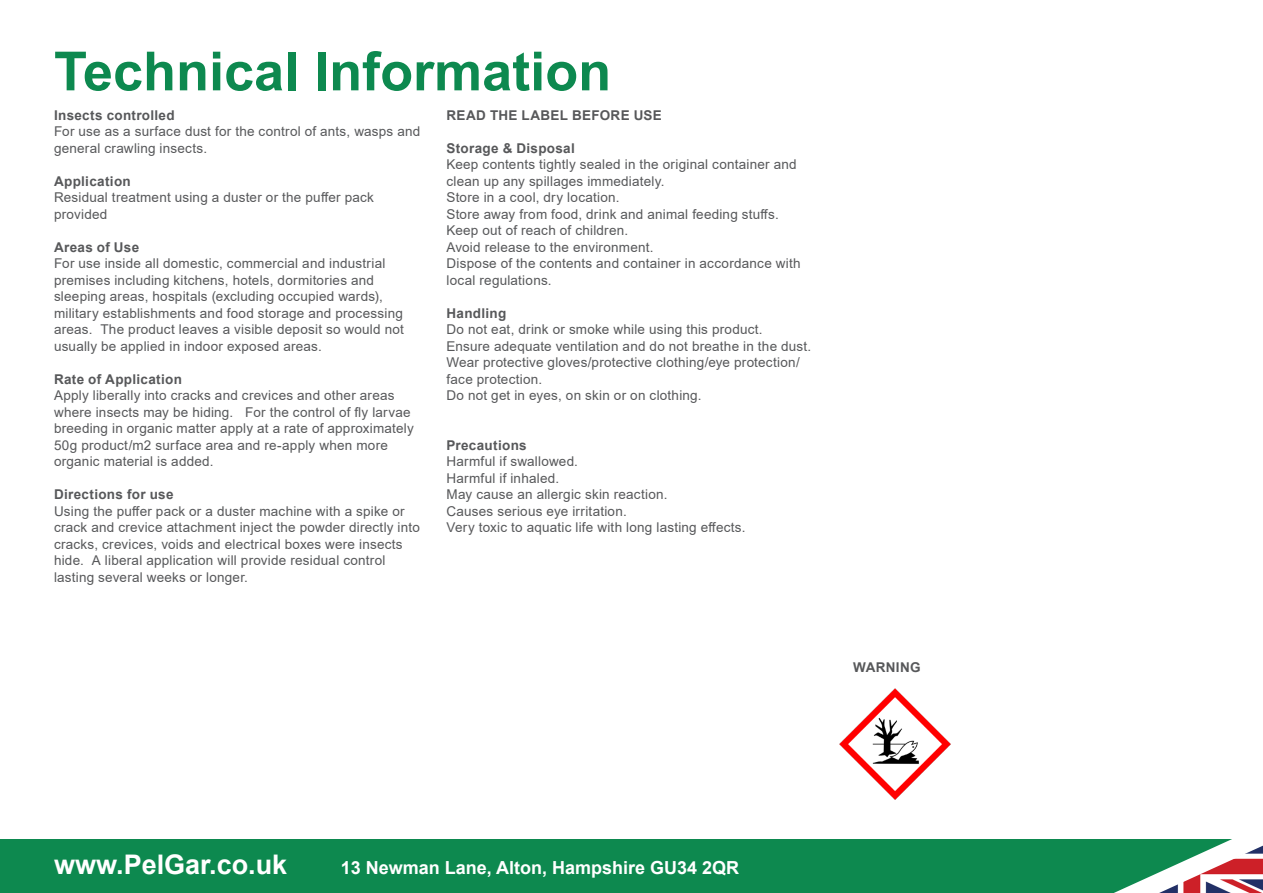
<style>
.page{position:relative;width:1263px;height:893px;background:#fff}
.page>*{position:absolute;margin:0;border:0;box-sizing:border-box;transform-origin:0 0}
.t1{font:700 54px "Arial";color:#0d894f}
.t2{font:700 27px "Arial";color:#fff}
.t3{font:700 18px "Arial";color:#fff}
.body_text{font:13.5px/16.5px "Arial";letter-spacing:.015em;color:#57585a}
.body_text-2{font:700 13.5px "Arial";letter-spacing:.025em;color:#57585a}
.s1{font-weight:700}
</style>
<div class="page">
<div style="left:0;top:840px;width:1263px;height:53px;background:#0d894f"></div>
<svg style="left:1114px;top:839px;width:149px;height:54px"></svg>
<img style="left:839px;top:688px;width:112px;height:112px">
<p class="t1" style="left:54px;top:33px;width:559px">Technical Information</p>
<p class="body_text-2" style="left:54px;top:106px;width:122px">Insects controlled</p>
<p class="body_text" style="left:54px;top:123px;width:368px">For use as a surface dust for the control of ants, wasps and general crawling insects.</p>
<p class="body_text-2" style="left:54px;top:172px;width:78px">Application</p>
<p class="body_text" style="left:54px;top:189px;width:321px">Residual treatment using a duster or the puffer pack provided</p>
<p class="body_text-2" style="left:54px;top:238px;width:87px">Areas of Use</p>
<p class="body_text" style="left:54px;top:255px;width:351px">For use inside all domestic, commercial and industrial premises including kitchens, hotels, dormitories and sleeping areas, hospitals (excluding occupied wards), military establishments and food storage and processing areas. The product leaves a visible deposit so would not usually be applied in indoor exposed areas.</p>
<p class="body_text-2" style="left:54px;top:370px;width:130px">Rate of Application</p>
<p class="body_text" style="left:54px;top:387px;width:361px">Apply liberally into cracks and crevices and other areas where insects may be hiding. For the control of fly larvae breeding in organic matter apply at a rate of approximately 50g product/m2 surface area and re-apply when more organic material is added.</p>
<p class="body_text-2" style="left:54px;top:485px;width:121px">Directions for use</p>
<p class="body_text" style="left:54px;top:503px;width:367px">Using the puffer pack or a duster machine with a spike or crack and crevice attachment inject the powder directly into cracks, crevices, voids and electrical boxes were insects hide. A liberal application will provide residual control lasting several weeks or longer.</p>
<p class="body_text-2" style="left:446px;top:106px;width:217px">READ THE LABEL BEFORE USE</p>
<p class="body_text-2" style="left:446px;top:139px;width:130px">Storage &amp; Disposal</p>
<p class="body_text" style="left:446px;top:156px;width:352px">Keep contents tightly sealed in the original container and clean up any spillages immediately.</p>
<p class="body_text" style="left:446px;top:189px;width:175px">Store in a cool, dry location.</p>
<p class="body_text" style="left:446px;top:206px;width:334px">Store away from food, drink and animal feeding stuffs.</p>
<p class="body_text" style="left:446px;top:222px;width:183px">Keep out of reach of children.</p>
<p class="body_text" style="left:446px;top:239px;width:208px">Avoid release to the environment.</p>
<p class="body_text" style="left:446px;top:255px;width:356px">Dispose of the contents and container in accordance with local regulations.</p>
<p class="body_text-2" style="left:446px;top:304px;width:61px">Handling</p>
<p class="body_text" style="left:446px;top:321px;width:318px">Do not eat, drink or smoke while using this product.</p>
<p class="body_text" style="left:446px;top:338px;width:366px">Ensure adequate ventilation and do not breathe in the dust.</p>
<p class="body_text" style="left:446px;top:354px;width:355px">Wear protective gloves/protective clothing/eye protection/ face protection.</p>
<p class="body_text" style="left:446px;top:387px;width:257px">Do not get in eyes, on skin or on clothing.</p>
<p class="body_text" style="left:446px;top:437px;width:133px"><span class="s1">Precautions<br></span>Harmful if swallowed.</p>
<p class="body_text" style="left:446px;top:470px;width:114px">Harmful if inhaled.</p>
<p class="body_text" style="left:446px;top:486px;width:222px">May cause an allergic skin reaction.</p>
<p class="body_text" style="left:446px;top:503px;width:182px">Causes serious eye irritation.</p>
<p class="body_text" style="left:446px;top:519px;width:301px">Very toxic to aquatic life with long lasting effects.</p>
<p class="body_text-2" style="left:853px;top:658px;width:69px">WARNING</p>
<p class="t2" style="left:54px;top:846px;width:235px">www.PelGar.co.uk</p>
<p class="t3" style="left:341px;top:855px;width:400px">13 Newman Lane, Alton, Hampshire GU34 2QR</p>
</div>
